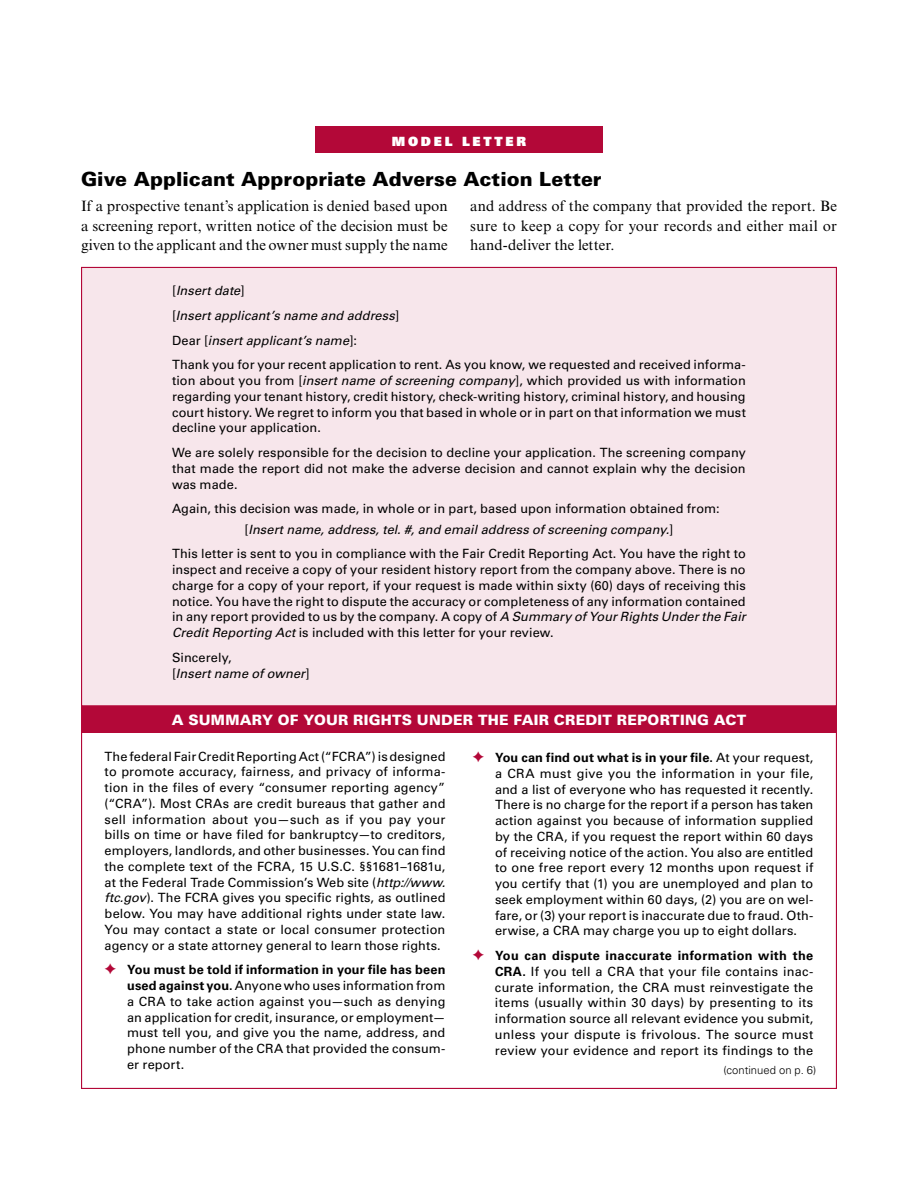
<style>
.page{position:relative;width:918px;height:1188px;background:#fff}
.page>*{position:absolute;margin:0;border:0;box-sizing:border-box;transform-origin:0 0}
.t1{font:900 19.5px "Univers LT Std";color:#000}
.t2{font:15px/19.5px "Times New Roman MT Std";letter-spacing:.005em;color:#000;text-align:justify}
.t3{font:900 14.25px "Univers LT Std";letter-spacing:.015em;color:#fff}
.t4{font:12.75px/15.8px "Univers LT Std";letter-spacing:.005em;color:#000;text-align:justify}
.t5{font:italic 12.75px/15.8px "Univers LT Std";letter-spacing:.005em;color:#000}
.t6{font:12.75px "Univers LT Std X Black";letter-spacing:.22em;color:#fff}
.t7{font:300 11.25px "Univers LT Std";letter-spacing:.005em;color:#000}
.s1{font-style:italic}
.s2{font-style:normal}
.s3{color:#b30838}
.s4{font-weight:700}
</style>
<div class="page">
<div style="left:315px;top:126px;width:288px;height:27px;background:#b30838"></div>
<div style="left:82px;top:267px;width:754px;height:439px;background:#f7e6eb"></div>
<div style="left:81px;top:706px;width:756px;height:28px;background:#b30838"></div>
<p class="t6" style="left:392px;top:133px;width:135px">MOD EL LETTER</p>
<h1 class="t1" style="left:81px;top:167px;width:522px">Give Applicant Appropriate Adverse Action Letter</h1>
<p class="t2" style="left:81px;top:197px;width:368px">If a prospective tenant’s application is denied based upon a screening report, written notice of the decision must be given to the applicant and the owner must supply the name</p>
<p class="t2" style="left:470px;top:197px;width:368px">and address of the company that provided the report. Be sure to keep a copy for your records and either mail or hand-deliver the letter.</p>
<p class="t4" style="left:172px;top:278px;width:575px;line-height:24.8px;text-align:left">[<span class="s1">Insert date</span>]<br>[<span class="s1">Insert applicant’s name and address</span>]<br>Dear [<span class="s1">insert applicant’s name</span>]:<br>Thank you for your recent application to rent. As you know, we requested and received informa-</p>
<p class="t4" style="left:172px;top:373px;width:575px">tion about you from [<span class="s1">insert name of screening company</span>], which provided us with information regarding your tenant history, credit history, check-writing history, criminal history, and housing court history. We regret to inform you that based in whole or in part on that information we must decline your application.</p>
<p class="t4" style="left:172px;top:445px;width:575px">We are solely responsible for the decision to decline your application. The screening company that made the report did not make the adverse decision and cannot explain why the decision was made.</p>
<p class="t4" style="left:245px;top:499px;width:477px;line-height:20.2px;text-indent:-73px">Again, this decision was made, in whole or in part, based upon information obtained from: [<span class="s1">Insert name, address, tel. #, and email address of screening company.</span>]</p>
<p class="t4" style="left:172px;top:546px;width:575px">This letter is sent to you in compliance with the Fair Credit Reporting Act. You have the right to inspect and receive a copy of your resident history report from the company above. There is no charge for a copy of your report, if your request is made within sixty (60) days of receiving this notice. You have the right to dispute the accuracy or completeness of any information contained in any report provided to us by the company. A copy of <span class="s1">A Summary of Your Rights Under the Fair Credit Reporting Act</span> is included with this letter for your review.</p>
<p class="t5" style="left:172px;top:650px;width:139px"><span class="s2">Sincerely,<br>[</span>Insert name of owner<span class="s2">]</span></p>
<p class="t3" style="left:172px;top:711px;width:221px">A SUMMARY OF YOUR RIGHTS</p>
<p class="t3" style="left:417px;top:711px;width:13px">UNDE</p>
<p class="t3" style="left:463px;top:711px;width:26px">R THE</p>
<p class="t3" style="left:513px;top:711px;width:73px">FAIR CREDIT</p>
<p class="t3" style="left:617px;top:711px;width:63px">REPORTIN</p>
<p class="t3" style="left:697px;top:711px;width:50px">G ACT</p>
<p class="t4" style="left:105px;top:748px;width:342px">The federal Fair Credit Reporting Act (“FCRA”) is designed to promote accuracy, fairness, and privacy of informa&shy;tion in the files of every “consumer reporting agency” (“CRA”). Most CRAs are credit bureaus that gather and sell information about you—such as if you pay your bills on time or have filed for bankruptcy—to creditors, employers, landlords, and other businesses. You can find the complete text of the FCRA, 15 U.S.C. §§1681–1681u, at the Federal Trade Commission’s Web site (<span class="s1">http://www. ftc.gov</span>). The FCRA gives you specific rights, as outlined below. You may have additional rights under state law.<br>You may contact a state or local consumer protection agency or a state attorney general to learn those rights.</p>
<p class="t4" style="left:127px;top:962px;width:320px;text-indent:-23px"><span class="s3">✦</span> <span class="s4">You must be told if information in your file has been used against you.</span> Anyone who uses information from a CRA to take action against you—such as denying an application for credit, insurance, or employment— must tell you, and give you the name, address, and phone number of the CRA that provided the consum&shy;er report.</p>
<p class="t4" style="left:495px;top:750px;width:320px;text-indent:-23px"><span class="s3">✦</span> <span class="s4">You can find out what is in your file.</span> At your request, a CRA must give you the information in your file, and a list of everyone who has requested it recently.<br>There is no charge for the report if a person has taken action against you because of information supplied by the CRA, if you request the report within 60 days of receiving notice of the action. You also are entitled to one free report every 12 months upon request if you certify that (1) you are unemployed and plan to seek employment within 60 days, (2) you are on wel&shy;fare, or (3) your report is inaccurate due to fraud. Oth&shy;erwise, a CRA may charge you up to eight dollars.</p>
<p class="t4" style="left:495px;top:948px;width:320px;text-indent:-22px"><span class="s3">✦</span> <span class="s4">You can dispute inaccurate information with the CRA.</span> If you tell a CRA that your file contains inac&shy;curate information, the CRA must reinvestigate the items (usually within 30 days) by presenting to its information source all relevant evidence you submit, unless your dispute is frivolous. The source must review your evidence and report its findings to the</p>
<p class="t7" style="left:723px;top:1064px;width:95px">(continued on p. 6)</p>
</div>
